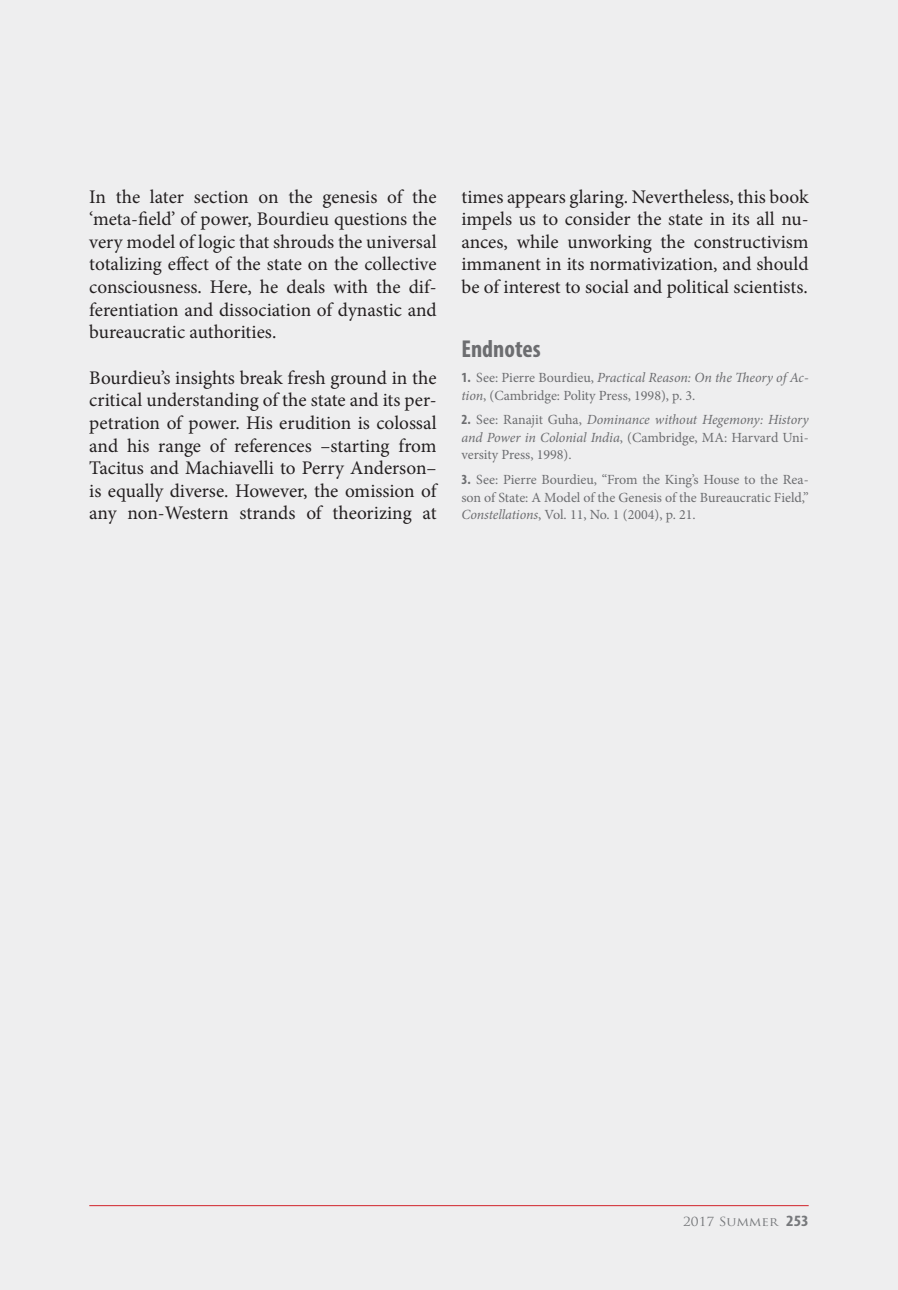
<style>
.page{position:relative;width:898px;height:1290px;background:#eeeeef}
.page>*{position:absolute;margin:0;border:0;box-sizing:border-box;transform-origin:0 0}
.t1{font:700 condensed 24.5px "Myriad Pro";color:#6c6d70}
.t2{font:19.25px/22.6px "Minion Pro";color:#231f20;text-align:justify}
.t3{font:14px/17.5px "Minion Pro";color:#6c6d70;text-align:justify}
.t4{font:12.25px "Trajan Pro";color:#76787b;scale:1.11 1}
.s1{font-family:"Myriad Pro";font-weight:700;font-stretch:condensed}
.s2{font-style:italic}
.s3{font-family:"Myriad Pro";font-weight:700;font-stretch:condensed;font-size:15.75px}
</style>
<div class="page">
<hr style="left:89px;top:1205px;width:720px;height:1px;background:#d1232a">
<p class="t2" style="left:89px;top:185px;width:349px">In the later section on the genesis of the ‘meta-field’ of power, Bourdieu questions the very model of logic that shrouds the universal totalizing effect of the state on the collective consciousness. Here, he deals with the dif&shy;ferentiation and dissociation of dynastic and bureaucratic authorities.</p>
<p class="t2" style="left:89px;top:366px;width:349px">Bourdieu’s insights break fresh ground in the critical understanding of the state and its per&shy;petration of power. His erudition is colossal and his range of references –starting from Tacitus and Machiavelli to Perry Anderson– is equally diverse. However, the omission of any non-Western strands of theorizing at</p>
<p class="t2" style="left:461px;top:185px;width:349px">times appears glaring. Nevertheless, this book impels us to consider the state in its all nu&shy;ances, while unworking the constructivism immanent in its normativization, and should be of interest to social and political scientists.</p>
<p class="t1" style="left:461px;top:334px;width:81px">Endnotes</p>
<p class="t3" style="left:461px;top:369px;width:349px"><span class="s1">1.</span> See: Pierre Bourdieu, <span class="s2">Practical Reason: On the Theory of Ac&shy;tion</span>, (Cambridge: Polity Press, 1998), p. 3.</p>
<p class="t3" style="left:461px;top:411px;width:349px"><span class="s1">2.</span> See: Ranajit Guha, <span class="s2">Dominance without Hegemony: History and Power in Colonial India</span>, (Cambridge, MA: Harvard Uni&shy;versity Press, 1998).</p>
<p class="t3" style="left:461px;top:471px;width:349px"><span class="s1">3.</span> See: Pierre Bourdieu, “From the King’s House to the Rea&shy;son of State: A Model of the Genesis of the Bureaucratic Field,” <span class="s2">Constellations</span>, Vol. 11, No. 1 (2004), p. 21.</p>
<p class="t4" style="left:683px;top:1213px;width:115px">2017 SUMMER <span class="s3">253</span></p>
</div>
